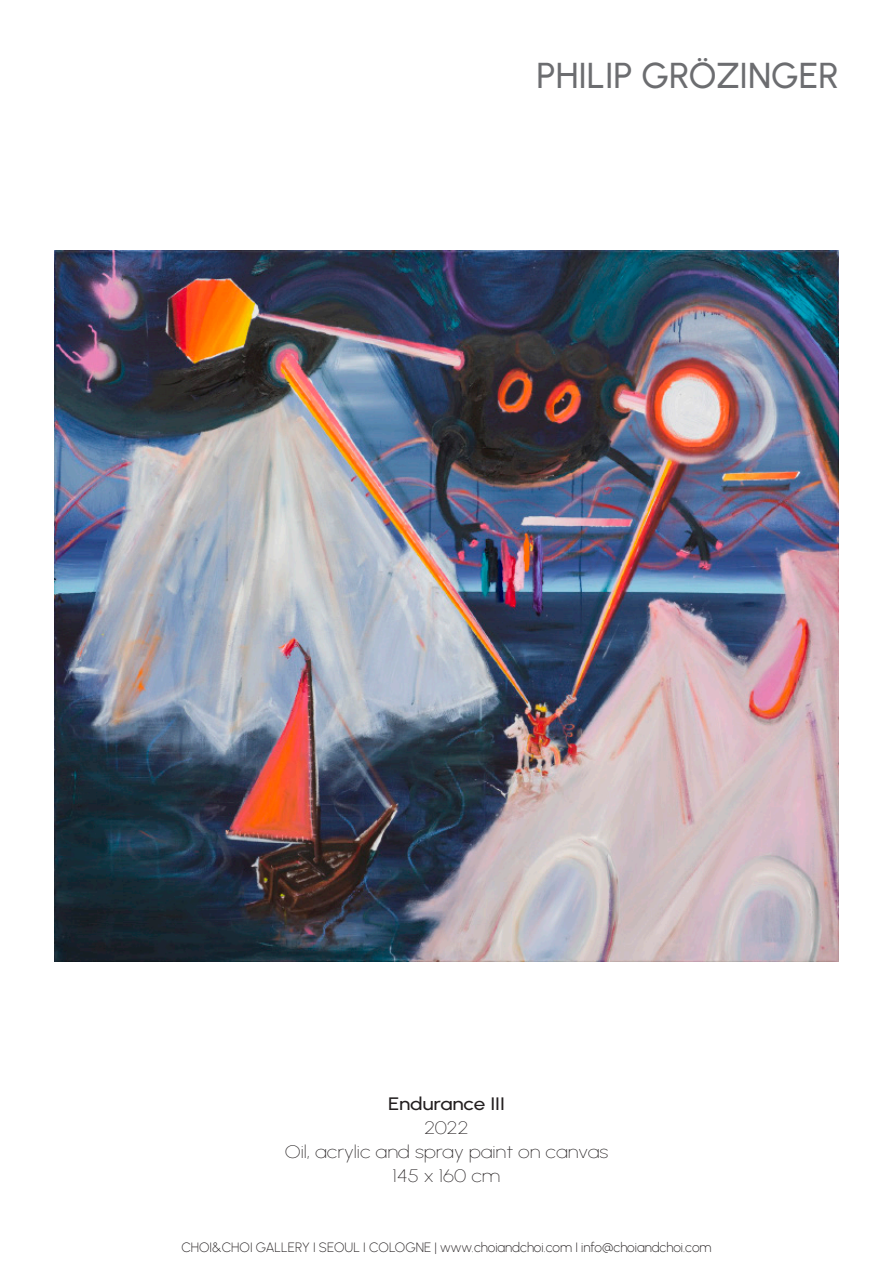
<style>
.page{position:relative;width:893px;height:1263px;background:#fff}
.page>*{position:absolute;margin:0;border:0;box-sizing:border-box;transform-origin:0 0}
.t1{font:500 36px "Urbanist";color:#6c6d70}
.t2{font:100 18px "Urbanist";color:#231f20;scale:1.15 1}
.t3{font:500 18px "Urbanist";color:#231f20;scale:1.15 1}
.t4{font:200 13.5px "Urbanist";color:#231f20}
</style>
<div class="page">
<img style="left:54px;top:251px;width:785px;height:710px">
<p class="t1" style="left:537px;top:52px;width:304px">PHILIP GRÖZINGER</p>
<p class="t3" style="left:388px;top:1092px;width:103px">Endurance III</p>
<p class="t2" style="left:424px;top:1116px;width:40px">2022</p>
<p class="t2" style="left:285px;top:1140px;width:283px">Oil, acrylic and spray paint on canvas</p>
<p class="t2" style="left:393px;top:1164px;width:95px">145 x 160 cm</p>
<p class="t4" style="left:181px;top:1239px;width:532px">CHOI&amp;CHOI GALLERY I SEOUL I COLOGNE | www.choiandchoi.com I info@choiandchoi.com</p>
</div>
